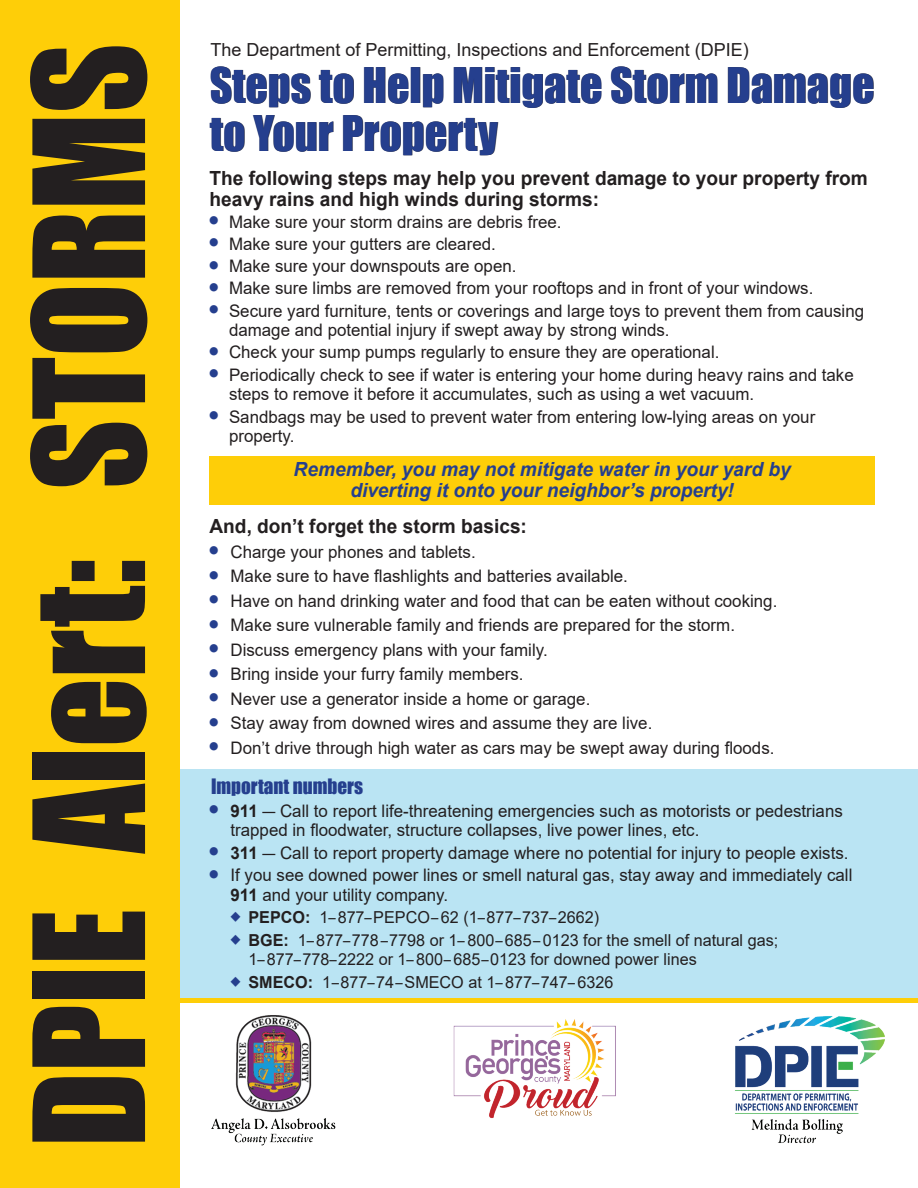
<style>
.page{position:relative;width:918px;height:1188px;background:#fff}
.page>*{position:absolute;margin:0;border:0;box-sizing:border-box;transform-origin:0 0}
.t1{font:142.5px "Impact";color:#231f20;scale:.95 1}
.t2{font:45px/48px "Impact";color:#253f8e}
.t3{font:700 19.5px/21px "Arial";color:#231f20}
.t4{font:italic 700 19.5px/21px "Arial";color:#253f8e;text-align:center}
.t5{font:19.5px "Impact";color:#253f8e}
.t6{font:18px "Arial";color:#231f20}
.t7{font:17.25px/19.5px "Arial";color:#231f20}
.t8{font:17.25px/19.5px "Arial";color:#231f20;scale:.75 1}
.t9{font:16.5px/19.5px "Arial";color:#231f20}
.s1{font-weight:700}
</style>
<div class="page">
<div style="left:180px;top:770px;width:738px;height:228px;background:#bae4f3"></div>
<div style="left:210px;top:457px;width:665px;height:48px;background:#fece08"></div>
<hr style="left:173px;top:998px;width:745px;height:4px;background:#fece08">
<div style="left:0;top:0;width:179px;height:1188px;background:#fece08"></div>
<img style="left:211px;top:1015px;width:125px;height:131px">
<img style="left:453px;top:1019px;width:163px;height:100px">
<img style="left:735px;top:1016px;width:150px;height:128px">
<h1 class="t1" style="left:-21px;top:1147px;width:1164px;rotate:-90deg">DPIE Alert: STORMS</h1>
<p class="t6" style="left:210px;top:38px;width:540px">The Department of Permitting, Inspections and Enforcement (DPIE)</p>
<h2 class="t2" style="left:210px;top:60px;width:666px">Steps to Help Mitigate Storm Damage to Your Property</h2>
<p class="t3" style="left:210px;top:167px;width:660px">The following steps may help you prevent damage to your property from heavy rains and high winds during storms:</p>
<p class="t7" style="left:210px;top:212px;width:354px"><sup>●</sup> Make sure your storm drains are debris free.</p>
<p class="t7" style="left:210px;top:234px;width:288px"><sup>●</sup> Make sure your gutters are cleared.</p>
<p class="t7" style="left:210px;top:256px;width:309px"><sup>●</sup> Make sure your downspouts are open.</p>
<p class="t7" style="left:210px;top:278px;width:605px"><sup>●</sup> Make sure limbs are removed from your rooftops and in front of your windows.</p>
<p class="t7" style="left:229px;top:301px;width:637px;text-indent:-20px"><sup>●</sup> Secure yard furniture, tents or coverings and large toys to prevent them from causing damage and potential injury if swept away by strong winds.</p>
<p class="t7" style="left:210px;top:342px;width:511px"><sup>●</sup> Check your sump pumps regularly to ensure they are operational.</p>
<p class="t7" style="left:229px;top:365px;width:626px;text-indent:-20px"><sup>●</sup> Periodically check to see if water is entering your home during heavy rains and take steps to remove it before it accumulates, such as using a wet vacuum.</p>
<p class="t7" style="left:229px;top:407px;width:588px;text-indent:-20px"><sup>●</sup> Sandbags may be used to prevent water from entering low-lying areas on your property.</p>
<p class="t4" style="left:294px;top:459px;width:499px">Remember, you may not mitigate water in your yard by diverting it onto your neighbor’s property!</p>
<p class="t3" style="left:210px;top:516px;width:319px">And, don’t forget the storm basics:</p>
<p class="t7" style="left:210px;top:542px;width:268px"><sup>●</sup> Charge your phones and tablets.</p>
<p class="t7" style="left:210px;top:566px;width:420px"><sup>●</sup> Make sure to have flashlights and batteries available.</p>
<p class="t7" style="left:210px;top:591px;width:569px"><sup>●</sup> Have on hand drinking water and food that can be eaten without cooking.</p>
<p class="t7" style="left:210px;top:615px;width:527px"><sup>●</sup> Make sure vulnerable family and friends are prepared for the storm.</p>
<p class="t7" style="left:210px;top:640px;width:340px"><sup>●</sup> Discuss emergency plans with your family.</p>
<p class="t7" style="left:210px;top:664px;width:316px"><sup>●</sup> Bring inside your furry family members.</p>
<p class="t7" style="left:210px;top:689px;width:382px"><sup>●</sup> Never use a generator inside a home or garage.</p>
<p class="t7" style="left:210px;top:713px;width:444px"><sup>●</sup> Stay away from downed wires and assume they are live.</p>
<p class="t7" style="left:210px;top:738px;width:567px"><sup>●</sup> Don’t drive through high water as cars may be swept away during floods.</p>
<p class="t5" style="left:211px;top:772px;width:153px">Important numbers</p>
<p class="t8" style="left:231px;top:801px;width:818px;text-indent:-21px"><sup>●</sup> <span class="s1">911</span> — Call to report life-threatening emergencies such as motorists or pedestrians trapped in floodwater, structure collapses, live power lines, etc.</p>
<p class="t8" style="left:210px;top:843px;width:854px"><sup>●</sup> <span class="s1">311</span> — Call to report property damage where no potential for injury to people exists.</p>
<p class="t7" style="left:231px;top:865px;width:623px;text-indent:-21px"><sup>●</sup> If you see downed power lines or smell natural gas, stay away and immediately call<br><span class="s1">911</span> and your utility company.</p>
<p class="t9" style="left:231px;top:908px;width:370px"><sup>◆</sup> <span class="s1">PEPCO:</span> 1– 877–PEPCO– 62 (1–877–737–2662)</p>
<p class="t9" style="left:249px;top:930px;width:531px;text-indent:-18px"><sup>◆</sup> <span class="s1">BGE:</span> 1– 877–778–7798 or 1– 800– 685– 0123 for the smell of natural gas;<br>1– 877–778–2222 or 1– 800– 685–0123 for downed power lines</p>
<p class="t9" style="left:231px;top:972px;width:384px"><sup>◆</sup> <span class="s1">SMECO:</span> 1–877–74–SMECO at 1– 877–747– 6326</p>
</div>
